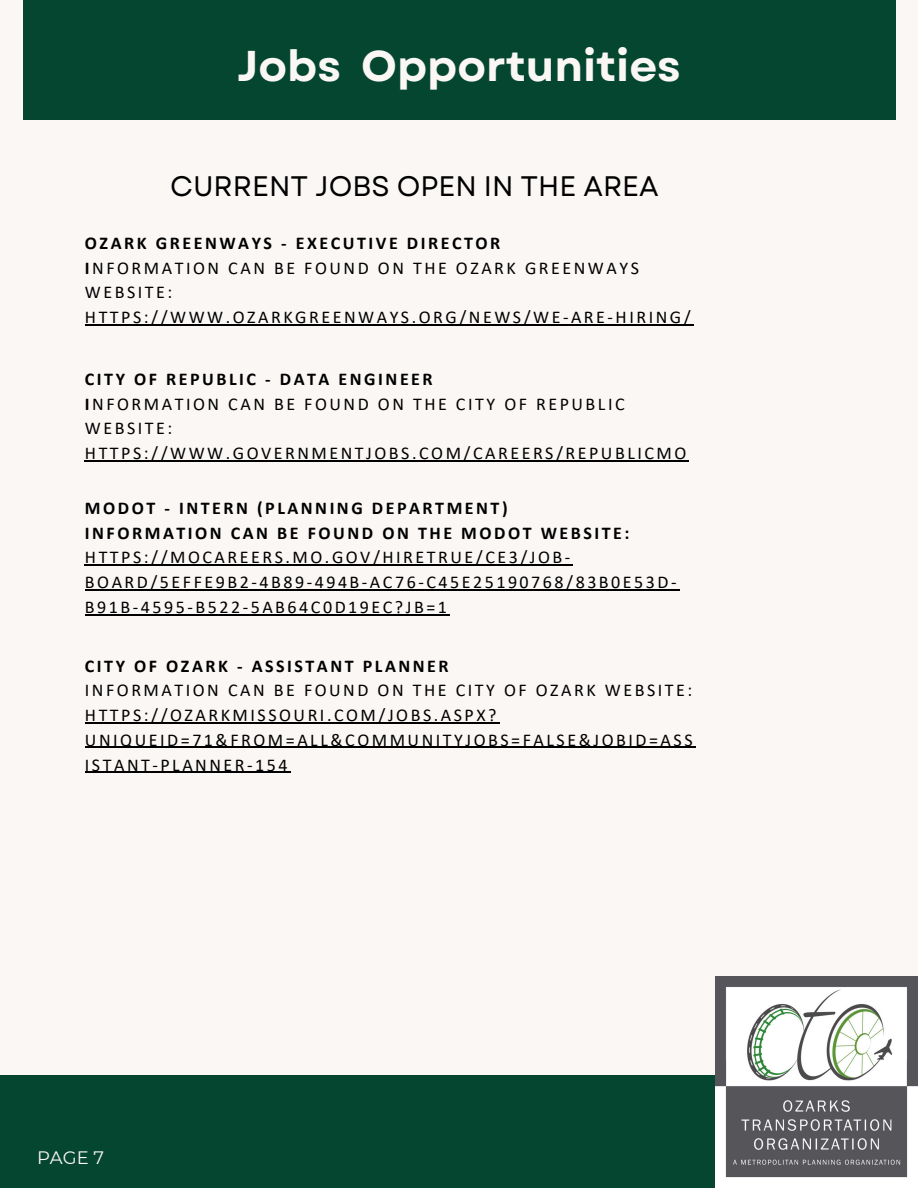
<style>
.page{position:relative;width:918px;height:1188px;background:#faf7f5}
.page>*{position:absolute;margin:0;border:0;box-sizing:border-box;transform-origin:0 0}
.t1{font:700 43.05px "Garet";color:#faf7f5}
.t2{font:28.2px "Garet";color:#000}
.t3{font:18px/24.8px "Calibri";letter-spacing:.14em;color:#000}
.t4{font:700 18px "Calibri";letter-spacing:.14em;color:#000}
.t5{font:18px "Montserrat";color:#faf7f5}
.s1{font-weight:700}
</style>
<div class="page">
<div style="left:23px;top:0;width:872px;height:120px;background:#054631"></div>
<div style="left:0;top:1076px;width:918px;height:112px;background:#054631"></div>
<img style="left:715px;top:976px;width:203px;height:212px">
<hr style="left:85px;top:324px;width:608px;height:1px;background:#000">
<hr style="left:85px;top:460px;width:604px;height:1px;background:#000">
<hr style="left:85px;top:565px;width:488px;height:1px;background:#000">
<hr style="left:85px;top:589px;width:594px;height:1px;background:#000">
<hr style="left:85px;top:614px;width:365px;height:1px;background:#000">
<hr style="left:85px;top:722px;width:414px;height:1px;background:#000">
<hr style="left:85px;top:747px;width:610px;height:1px;background:#000">
<hr style="left:85px;top:772px;width:205px;height:1px;background:#000">
<h1 class="t1" style="left:237px;top:35px;width:445px">Jobs Opportunities</h1>
<h2 class="t2" style="left:170px;top:166px;width:490px">CURRENT JOBS OPEN IN THE AREA</h2>
<p class="t4" style="left:85px;top:235px;width:417px">OZARK GREENWAYS - EXECUTIVE DIRECTOR</p>
<p class="t3" style="left:85px;top:257px;width:556px"><span class="s1">I</span>NFORMATION CAN BE FOUND ON THE OZARK GREENWAYS<br>WEBSITE:</p>
<p class="t3" style="left:85px;top:306px;width:607px">HTTPS://WWW.OZARKGREENWAYS.ORG/NEWS/WE-ARE-HIRING/</p>
<p class="t4" style="left:85px;top:371px;width:349px">CITY OF REPUBLIC - DATA ENGINEER</p>
<p class="t3" style="left:85px;top:393px;width:603px"><span class="s1">I</span>NFORMATION CAN BE FOUND ON THE CITY OF REPUBLIC<br>WEBSITE:<br>HTTPS://WWW.GOVERNMENTJOBS.COM/CAREERS/REPUBLICMO</p>
<p class="t4" style="left:85px;top:500px;width:424px">MODOT - INTERN (PLANNING DEPARTMENT)</p>
<p class="t3" style="left:85px;top:522px;width:593px"><span class="s1">INFORMATION CAN BE FOUND ON THE MODOT WEBSITE:<br></span>HTTPS://MOCAREERS.MO.GOV/HIRETRUE/CE3/JOB-BOARD/5EFFE9B2-4B89-494B-AC76-C45E25190768/83B0E53D-B91B-4595-B522-5AB64C0D19EC?JB=1</p>
<p class="t4" style="left:85px;top:658px;width:365px">CITY OF OZARK - ASSISTANT PLANNER</p>
<p class="t3" style="left:85px;top:679px;width:609px">INFORMATION CAN BE FOUND ON THE CITY OF OZARK WEBSITE:<br>HTTPS://OZARKMISSOURI.COM/JOBS.ASPX?<br>UNIQUEID=71&amp;FROM=ALL&amp;COMMUNITYJOBS=FALSE&amp;JOBID=ASS ISTANT-PLANNER-154</p>
<p class="t5" style="left:37px;top:1146px;width:69px">PAGE 7</p>
</div>
